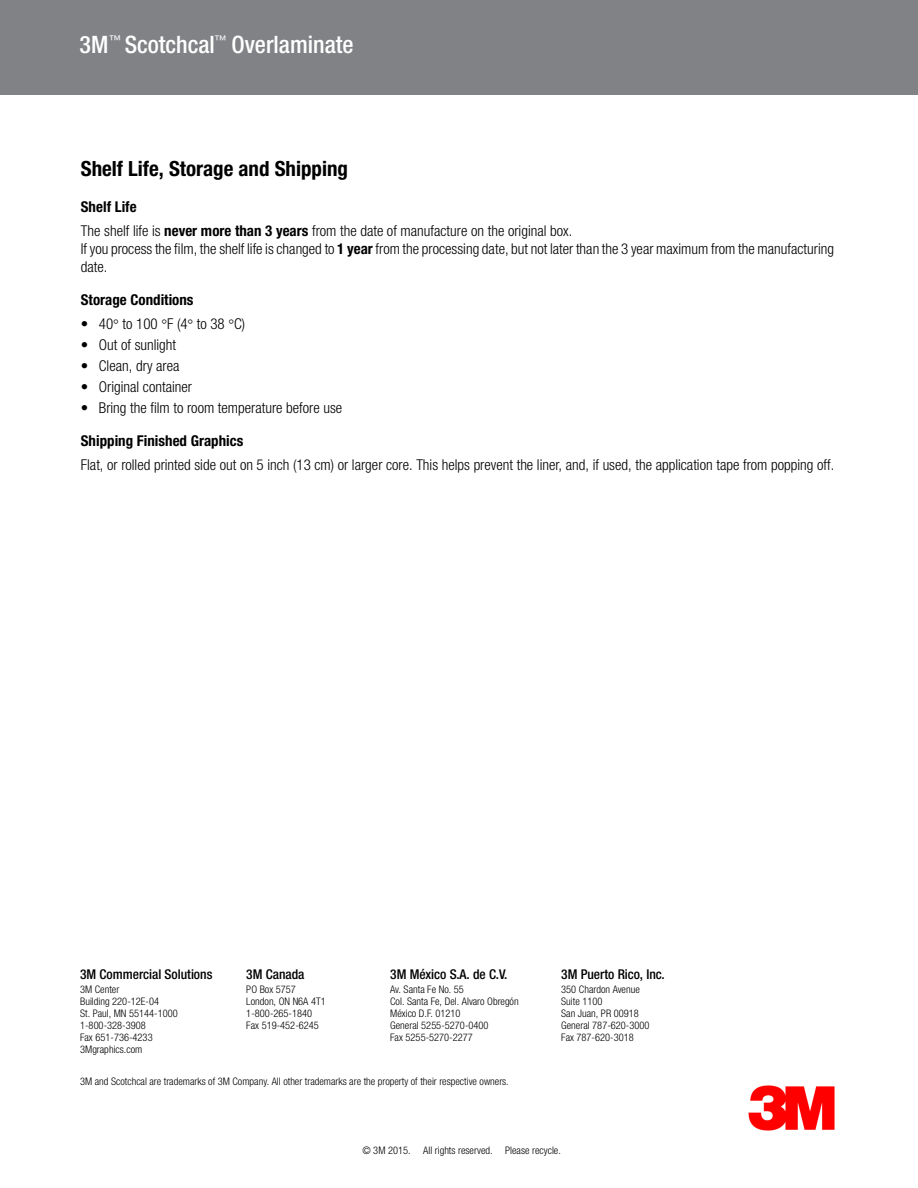
<style>
.page{position:relative;width:918px;height:1188px;background:#fff}
.page>*{position:absolute;margin:0;border:0;box-sizing:border-box;transform-origin:0 0}
.t1{font:500 condensed 24px "Helvetica Neue LT Std";color:#fff}
.t2{font:700 condensed 21px "Helvetica Neue LT Std";color:#000}
.t3{font:300 condensed 15px/24px "Helvetica Neue LT Std";color:#000}
.t4{font:700 condensed 15px "Helvetica Neue LT Std";color:#000}
.t5{font:500 condensed 13.5px "Helvetica Neue LT Std";color:#000}
.t6{font:condensed 12px "Helvetica Neue LT Std";color:#fff}
.t7{font:300 condensed 10.5px/12px "Helvetica Neue LT Std";letter-spacing:.005em;color:#000}
.s1{font-weight:700}
</style>
<div class="page">
<img style="left:748px;top:1085px;width:87px;height:46px">
<div style="left:0;top:0;width:918px;height:94px;background:#808285"></div>
<h1 class="t1" style="left:125px;top:36px;width:92px">Scotchcal</h1>
<p class="t6" style="left:215px;top:35px;width:13px">™</p>
<h1 class="t1" style="left:80px;top:36px;width:30px">3M</h1>
<h1 class="t1" style="left:231px;top:36px;width:124px">Overlaminate</h1>
<h2 class="t2" style="left:81px;top:161px;width:269px">Shelf Life, Storage and Shipping</h2>
<h3 class="t3" style="left:81px;top:196px;width:493px"><span class="s1">Shelf Life<br></span>The shelf life is <span class="s1">never more than 3 years</span> from the date of manufacture on the original box.</h3>
<h3 class="t3" style="left:81px;top:241px;width:755px;line-height:18px">If you process the film, the shelf life is changed to <span class="s1">1 year</span> from the processing date, but not later than the 3 year maximum from the manufacturing date.</h3>
<h3 class="t4" style="left:81px;top:294px;width:114px">Storage Conditions</h3>
<h3 class="t3" style="left:81px;top:313px;width:166px">• 40 to 100 F (4 to 38 C)</h3>
<h3 class="t3" style="left:81px;top:334px;width:97px">• Out of sunlight</h3>
<h3 class="t3" style="left:81px;top:355px;width:100px">• Clean, dry area</h3>
<h3 class="t3" style="left:81px;top:376px;width:113px">• Original container</h3>
<h3 class="t3" style="left:81px;top:397px;width:263px">• Bring the film to room temperature before use</h3>
<h3 class="t4" style="left:81px;top:435px;width:164px">Shipping Finished Graphics</h3>
<h3 class="t3" style="left:81px;top:454px;width:755px">Flat, or rolled printed side out on 5 inch (13 cm) or larger core. This helps prevent the liner, and, if used, the application tape from popping off.</h3>
<p class="t5" style="left:80px;top:969px;width:134px">3M Commercial Solutions</p>
<p class="t7" style="left:80px;top:985px;width:99px">3M Center<br>Building 220-12E-04<br>St. Paul, MN 55144-1000<br>1-800-328-3908<br>Fax 651-736-4233<br>3Mgraphics.com</p>
<p class="t5" style="left:246px;top:969px;width:60px">3M Canada</p>
<p class="t7" style="left:246px;top:985px;width:81px">PO Box 5757<br>London, ON N6A 4T1<br>1-800-265-1840<br>Fax 519-452-6245</p>
<p class="t5" style="left:390px;top:969px;width:119px">3M México S.A. de C.V.</p>
<p class="t7" style="left:390px;top:985px;width:130px">Av. Santa Fe No. 55<br>Col. Santa Fe, Del. Alvaro Obregón<br>México D.F. 01210<br>General 5255-5270-0400<br>Fax 5255-5270-2277</p>
<p class="t7" style="left:80px;top:1076px;width:430px">3M and Scotchcal are trademarks of 3M Company. All other trademarks are the property of their respective owners.</p>
<p class="t5" style="left:561px;top:969px;width:105px">3M Puerto Rico, Inc.</p>
<p class="t7" style="left:561px;top:985px;width:90px">350 Chardon Avenue<br>Suite 1100<br>San Juan, PR 00918<br>General 787-620-3000<br>Fax 787-620-3018</p>
<p class="t7" style="left:362px;top:1145px;width:200px">© 3M 2015. All rights reserved. Please recycle.</p>
</div>
